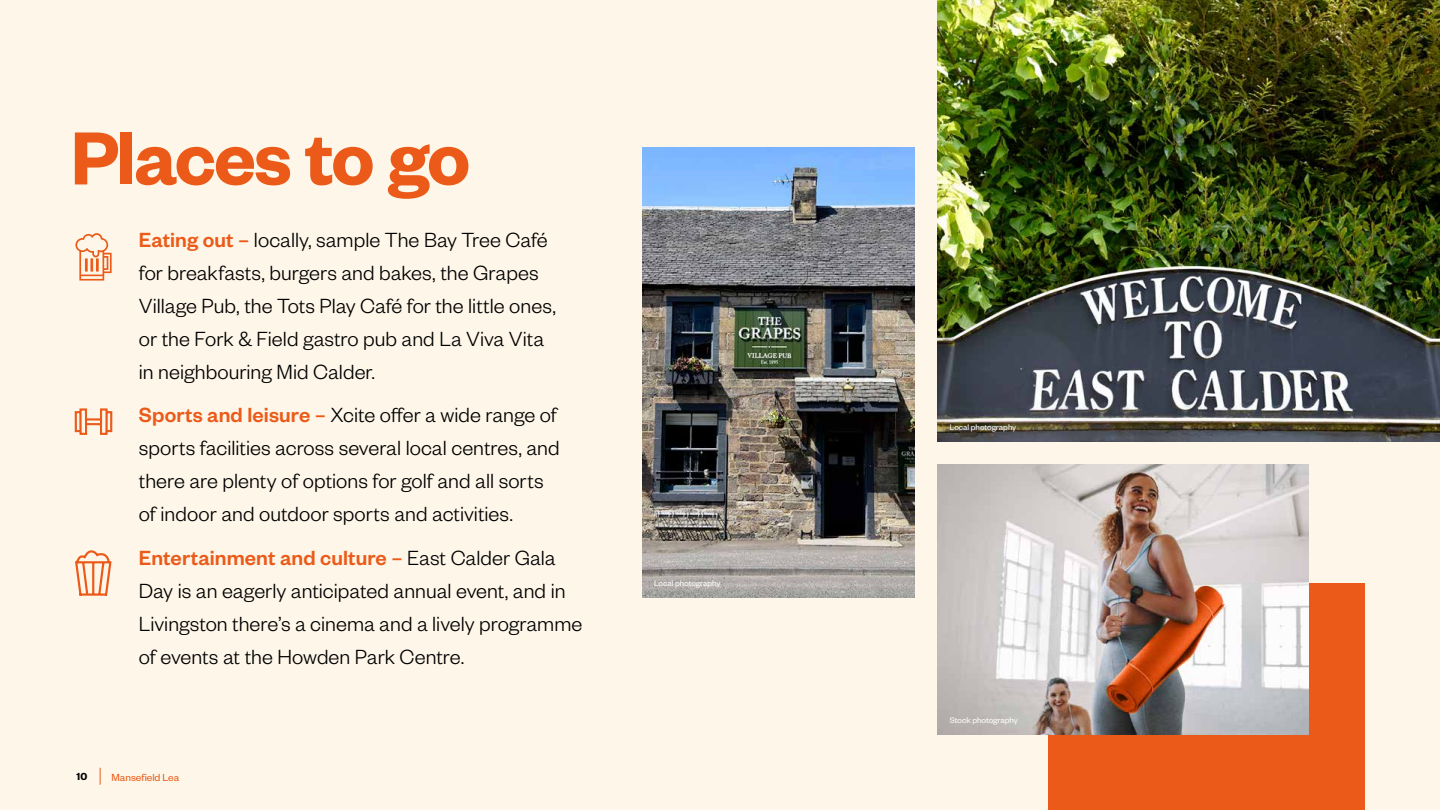
<style>
.page{position:relative;width:1440px;height:810px;background:#fef7e9}
.page>*{position:absolute;margin:0;border:0;box-sizing:border-box;transform-origin:0 0}
.t1{font:82.5px "Founders Grotesk Sm Bd";letter-spacing:-.025em;color:#eb5a19}
.t2{font:300 22.5px/33px "Founders Grotesk";color:#000}
.t3{font:11.25px "Founders Grotesk";color:#eb5a19}
.t4{font:11.25px "Founders Grotesk Sm Bd";color:#000}
.t5{font:9px "Founders Grotesk";letter-spacing:-.005em;color:#fff}
.s1{font-family:"Founders Grotesk Med";font-weight:400;color:#eb5a19}
</style>
<div class="page">
<div style="left:1048px;top:584px;width:317px;height:226px;background:#eb5a19"></div>
<svg style="left:100px;top:768px;width:1px;height:17px"></svg>
<img style="left:938px;top:0;width:502px;height:442px">
<img style="left:938px;top:464px;width:370px;height:271px">
<img style="left:642px;top:147px;width:273px;height:451px">
<svg style="left:75px;top:233px;width:37px;height:48px"></svg>
<svg style="left:74px;top:408px;width:39px;height:27px"></svg>
<svg style="left:75px;top:550px;width:37px;height:46px"></svg>
<p class="t1" style="left:71px;top:106px;width:401px">Places to go</p>
<p class="t2" style="left:139px;top:222px;width:419px"><span class="s1">Eating out –</span> locally, sample The Bay Tree Café for breakfasts, burgers and bakes, the Grapes Village Pub, the Tots Play Café for the little ones, or the Fork &amp; Field gastro pub and La Viva Vita in neighbouring Mid Calder.</p>
<p class="t2" style="left:139px;top:397px;width:422px"><span class="s1">Sports and leisure –</span> Xcite offer a wide range of sports facilities across several local centres, and there are plenty of options for golf and all sorts of indoor and outdoor sports and activities.</p>
<p class="t2" style="left:139px;top:540px;width:445px"><span class="s1">Entertainment and culture –</span> East Calder Gala Day is an eagerly anticipated annual event, and in Livingston there’s a cinema and a lively programme of events at the Howden Park Centre.</p>
<p class="t4" style="left:76px;top:770px;width:12px">10</p>
<p class="t3" style="left:112px;top:770px;width:69px">Mansefield Lea</p>
<p class="t5" style="left:654px;top:577px;width:68px">Local photography</p>
<p class="t5" style="left:950px;top:421px;width:68px">Local photography</p>
<p class="t5" style="left:950px;top:715px;width:70px">Stock photography</p>
</div>
